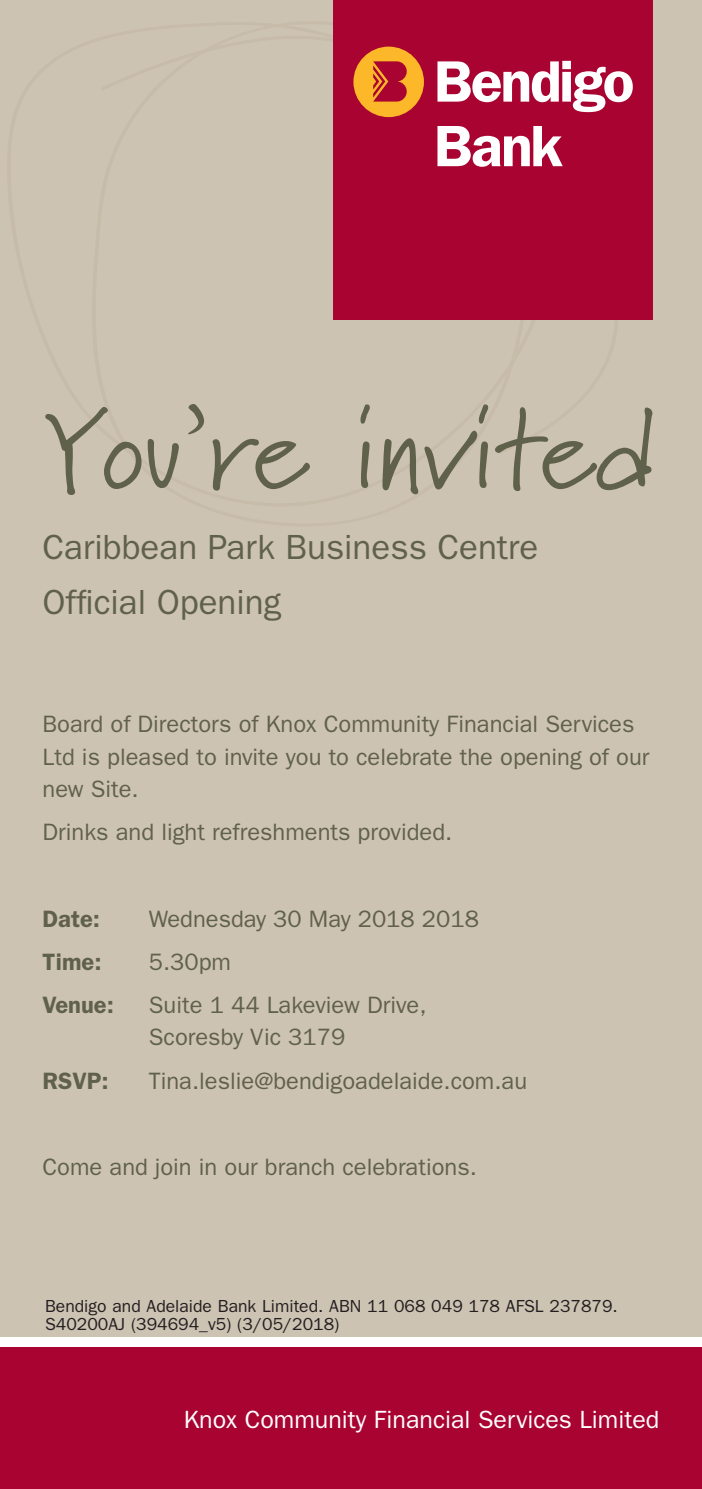
<style>
.page{position:relative;width:702px;height:1489px;background:#fff}
.page>*{position:absolute;margin:0;border:0;box-sizing:border-box;transform-origin:0 0}
.t1{font:115px "Marydale";letter-spacing:-.01em;color:#60614b}
.t2{font:35px "ITC Franklin Gothic Std";color:#60614b}
.t3{font:25px "ITC Franklin Gothic Std";color:#fff}
.t4{font:23.75px/32.5px "ITC Franklin Gothic Std";color:#60614b}
.t5{font:600 23.75px "ITC Franklin Gothic Std";color:#60614b}
.t6{font:17.5px/17.5px "ITC Franklin Gothic Std";color:#231f20}
</style>
<div class="page">
<div style="left:0;top:0;width:702px;height:1336px;background:#cdc3b2"></div>
<div style="left:333px;top:0;width:319px;height:319px;background:#a90332"></div>
<div style="left:353px;top:47px;width:71px;height:70px;background:#fcb828;border-radius:50%"></div>
<svg style="left:373px;top:61px;width:33px;height:41px"></svg>
<svg style="left:437px;top:61px;width:195px;height:51px"></svg>
<svg style="left:437px;top:126px;width:125px;height:41px"></svg>
<div style="left:0;top:1346px;width:702px;height:142px;background:#a90332"></div>
<p class="t1" style="left:43px;top:381px;width:614px">You’re invited</p>
<p class="t2" style="left:43px;top:527px;width:497px">Caribbean Park Business Centre</p>
<p class="t2" style="left:43px;top:581px;width:240px">Official Opening</p>
<p class="t4" style="left:43px;top:708px;width:608px">Board of Directors of Knox Community Financial Services<br>Ltd is pleased to invite you to celebrate the opening of our new Site.</p>
<p class="t4" style="left:43px;top:816px;width:411px">Drinks and light refreshments provided.</p>
<p class="t5" style="left:43px;top:904px;width:59px">Date:</p>
<p class="t4" style="left:149px;top:902px;width:331px">Wednesday 30 May 2018 2018</p>
<p class="t5" style="left:43px;top:947px;width:61px">Time:</p>
<p class="t4" style="left:149px;top:945px;width:84px">5.30pm</p>
<p class="t5" style="left:43px;top:990px;width:73px">Venue:</p>
<p class="t4" style="left:149px;top:988px;width:279px">Suite 1 44 Lakeview Drive,<br>Scoresby Vic 3179</p>
<p class="t5" style="left:43px;top:1066px;width:68px">RSVP:</p>
<p class="t4" style="left:149px;top:1064px;width:380px">Tina.leslie@bendigoadelaide.com.au</p>
<p class="t4" style="left:43px;top:1150px;width:436px">Come and join in our branch celebrations.</p>
<p class="t6" style="left:45px;top:1297px;width:574px">Bendigo and Adelaide Bank Limited. ABN 11 068 049 178 AFSL 237879.<br>S40200AJ (394694_v5) (3/05/2018)</p>
<p class="t3" style="left:184px;top:1404px;width:477px">Knox Community Financial Services Limited</p>
</div>
